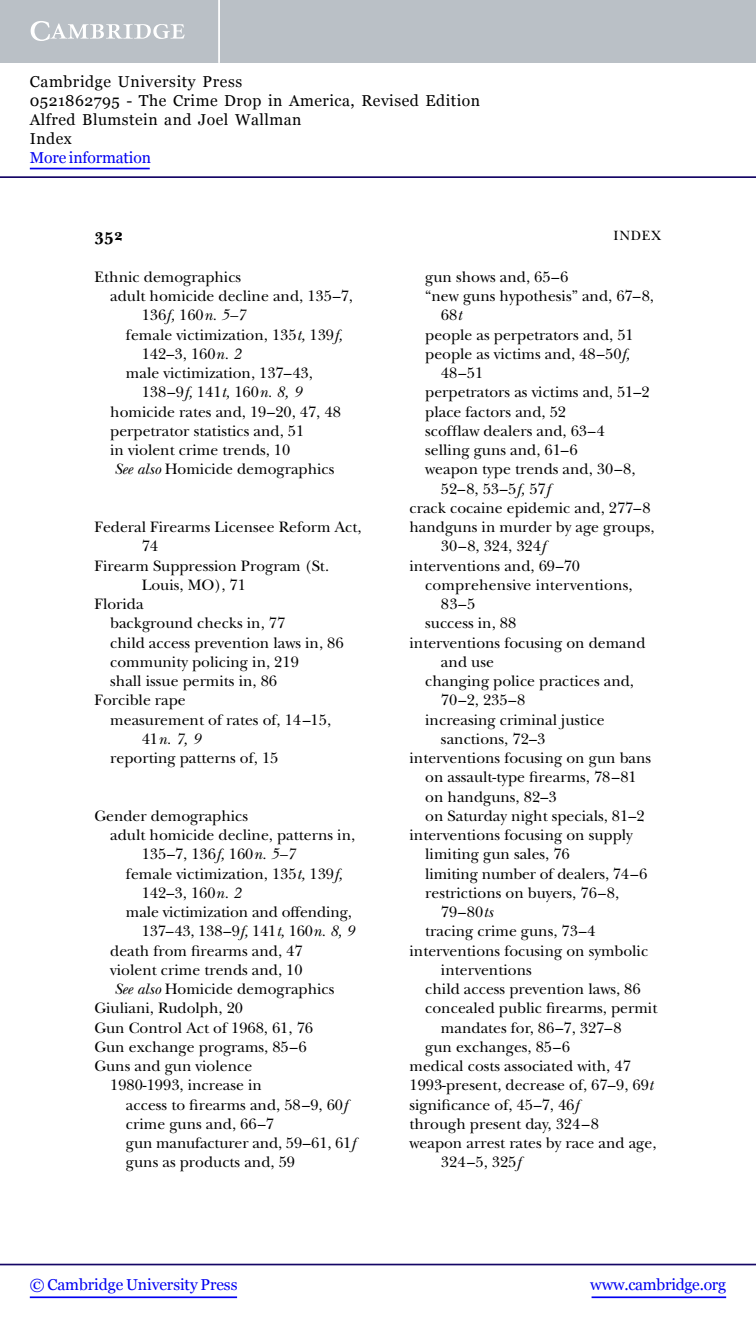
<style>
.page{position:relative;width:756px;height:1323px;background:#fff}
.page>*{position:absolute;margin:0;border:0;box-sizing:border-box;transform-origin:0 0}
.t1{font:17.5px "New Baskerville Bold SC";color:#000}
.t2{font:15.75px "New Baskerville";color:#000}
.t3{font:15.75px/18.9px "Georgia";letter-spacing:.03em;color:#000}
.t4{font:15.75px "Georgia";letter-spacing:-.01em;color:#0000f1}
.t5{font:italic 15.75px "New Baskerville";color:#000}
.t6{font:14px "New Baskerville";letter-spacing:.05em;color:#000}
.s1{font-style:normal}
.s2{font-style:italic}
</style>
<div class="page">
<div style="left:0;top:0;width:756px;height:63px;background:#bac0c6"></div>
<svg style="left:31px;top:21px;width:154px;height:20px"></svg>
<hr style="left:218px;top:0;width:2px;height:63px;background:#fff">
<hr style="left:0;top:176px;width:756px;height:2px;background:#150666">
<hr style="left:30px;top:1296px;width:207px;height:2px;background:#0000f1">
<hr style="left:592px;top:1296px;width:134px;height:2px;background:#0000f1">
<hr style="left:0;top:1264px;width:756px;height:1px;background:#150666">
<hr style="left:30px;top:168px;width:120px;height:1px;background:#0000f1">
<p class="t3" style="left:30px;top:72px;width:452px">Cambridge University Press<br>0521862795 - The Crime Drop in America, Revised Edition<br>Alfred Blumstein and Joel Wallman<br>Index</p>
<p class="t4" style="left:30px;top:148px;width:123px">More information</p>
<p class="t1" style="left:94px;top:228px;width:31px">352</p>
<p class="t6" style="left:614px;top:230px;width:49px">INDEX</p>
<p class="t2" style="left:94px;top:271px;width:148px">Ethnic demographics</p>
<p class="t2" style="left:110px;top:290px;width:244px">adult homicide decline and, 135–7,</p>
<p class="t5" style="left:142px;top:310px;width:105px"><span class="s1">136</span>f, <span class="s1">160</span>n. 5–7</p>
<p class="t2" style="left:126px;top:329px;width:218px">female victimization, 135<span class="s2">t,</span> 139<span class="s2">f,</span></p>
<p class="t2" style="left:142px;top:348px;width:101px">142–3, 160<span class="s2">n. 2</span></p>
<p class="t2" style="left:126px;top:367px;width:188px">male victimization, 137–43,</p>
<p class="t2" style="left:142px;top:387px;width:161px">138–9<span class="s2">f,</span> 141<span class="s2">t,</span> 160<span class="s2">n. 8, 9</span></p>
<p class="t2" style="left:110px;top:406px;width:232px">homicide rates and, 19–20, 47, 48</p>
<p class="t2" style="left:110px;top:425px;width:196px">perpetrator statistics and, 51</p>
<p class="t2" style="left:110px;top:444px;width:182px">in violent crime trends, 10</p>
<p class="t2" style="left:114px;top:464px;width:222px"><span class="s2">See also</span> Homicide demographics</p>
<p class="t2" style="left:94px;top:521px;width:269px">Federal Firearms Licensee Reform Act,</p>
<p class="t2" style="left:142px;top:541px;width:18px">74</p>
<p class="t2" style="left:94px;top:560px;width:236px">Firearm Suppression Program (St.</p>
<p class="t2" style="left:142px;top:579px;width:106px">Louis, MO), 71</p>
<p class="t2" style="left:94px;top:598px;width:51px">Florida</p>
<p class="t2" style="left:110px;top:618px;width:177px">background checks in, 77</p>
<p class="t2" style="left:110px;top:637px;width:235px">child access prevention laws in, 86</p>
<p class="t2" style="left:110px;top:656px;width:190px">community policing in, 219</p>
<p class="t2" style="left:110px;top:675px;width:168px">shall issue permits in, 86</p>
<p class="t2" style="left:94px;top:695px;width:93px">Forcible rape</p>
<p class="t2" style="left:110px;top:714px;width:222px">measurement of rates of, 14–15,</p>
<p class="t5" style="left:142px;top:733px;width:60px"><span class="s1">41</span>n. 7, 9</p>
<p class="t2" style="left:110px;top:752px;width:170px">reporting patterns of, 15</p>
<p class="t2" style="left:94px;top:810px;width:155px">Gender demographics</p>
<p class="t2" style="left:110px;top:829px;width:247px">adult homicide decline, patterns in,</p>
<p class="t2" style="left:142px;top:849px;width:155px">135–7, 136<span class="s2">f,</span> 160<span class="s2">n. 5–7</span></p>
<p class="t2" style="left:126px;top:868px;width:218px">female victimization, 135<span class="s2">t,</span> 139<span class="s2">f,</span></p>
<p class="t2" style="left:142px;top:887px;width:101px">142–3, 160<span class="s2">n. 2</span></p>
<p class="t2" style="left:126px;top:906px;width:227px">male victimization and offending,</p>
<p class="t2" style="left:142px;top:926px;width:214px">137–43, 138–9<span class="s2">f,</span> 141<span class="s2">t,</span> 160<span class="s2">n. 8, 9</span></p>
<p class="t2" style="left:110px;top:945px;width:194px">death from firearms and, 47</p>
<p class="t2" style="left:110px;top:964px;width:194px">violent crime trends and, 10</p>
<p class="t2" style="left:114px;top:983px;width:222px"><span class="s2">See also</span> Homicide demographics</p>
<p class="t2" style="left:94px;top:1003px;width:150px">Giuliani, Rudolph, 20</p>
<p class="t2" style="left:94px;top:1022px;width:220px">Gun Control Act of 1968, 61, 76</p>
<p class="t2" style="left:94px;top:1041px;width:214px">Gun exchange programs, 85–6</p>
<p class="t2" style="left:94px;top:1060px;width:159px">Guns and gun violence</p>
<p class="t2" style="left:110px;top:1080px;width:153px">1980-1993, increase in</p>
<p class="t2" style="left:126px;top:1099px;width:223px">access to firearms and, 58–9, 60<span class="s2">f</span></p>
<p class="t2" style="left:126px;top:1118px;width:150px">crime guns and, 66–7</p>
<p class="t2" style="left:126px;top:1137px;width:231px">gun manufacturer and, 59–61, 61<span class="s2">f</span></p>
<p class="t2" style="left:126px;top:1157px;width:171px">guns as products and, 59</p>
<p class="t2" style="left:425px;top:271px;width:145px">gun shows and, 65–6</p>
<p class="t2" style="left:425px;top:290px;width:230px">“new guns hypothesis” and, 67–8,</p>
<p class="t2" style="left:441px;top:310px;width:22px">68<span class="s2">t</span></p>
<p class="t2" style="left:425px;top:329px;width:210px">people as perpetrators and, 51</p>
<p class="t2" style="left:425px;top:348px;width:207px">people as victims and, 48–50<span class="s2">f,</span></p>
<p class="t2" style="left:441px;top:367px;width:44px">48–51</p>
<p class="t2" style="left:425px;top:387px;width:226px">perpetrators as victims and, 51–2</p>
<p class="t2" style="left:425px;top:406px;width:142px">place factors and, 52</p>
<p class="t2" style="left:425px;top:425px;width:181px">scofflaw dealers and, 63–4</p>
<p class="t2" style="left:425px;top:444px;width:154px">selling guns and, 61–6</p>
<p class="t2" style="left:425px;top:464px;width:212px">weapon type trends and, 30–8,</p>
<p class="t2" style="left:441px;top:483px;width:111px">52–8, 53–5<span class="s2">f,</span> 57<span class="s2">f</span></p>
<p class="t2" style="left:409px;top:502px;width:243px">crack cocaine epidemic and, 277–8</p>
<p class="t2" style="left:409px;top:521px;width:247px">handguns in murder by age groups,</p>
<p class="t2" style="left:441px;top:541px;width:106px">30–8, 324, 324<span class="s2">f</span></p>
<p class="t2" style="left:409px;top:560px;width:172px">interventions and, 69–70</p>
<p class="t2" style="left:425px;top:579px;width:209px">comprehensive interventions,</p>
<p class="t2" style="left:441px;top:598px;width:36px">83–5</p>
<p class="t2" style="left:425px;top:618px;width:93px">success in, 88</p>
<p class="t2" style="left:409px;top:637px;width:237px">interventions focusing on demand</p>
<p class="t2" style="left:441px;top:656px;width:54px">and use</p>
<p class="t2" style="left:425px;top:675px;width:210px">changing police practices and,</p>
<p class="t2" style="left:441px;top:695px;width:86px">70–2, 235–8</p>
<p class="t2" style="left:425px;top:714px;width:181px">increasing criminal justice</p>
<p class="t2" style="left:441px;top:733px;width:106px">sanctions, 72–3</p>
<p class="t2" style="left:409px;top:752px;width:243px">interventions focusing on gun bans</p>
<p class="t2" style="left:425px;top:772px;width:213px">on assault-type firearms, 78–81</p>
<p class="t2" style="left:425px;top:791px;width:133px">on handguns, 82–3</p>
<p class="t2" style="left:425px;top:810px;width:221px">on Saturday night specials, 81–2</p>
<p class="t2" style="left:409px;top:829px;width:225px">interventions focusing on supply</p>
<p class="t2" style="left:425px;top:849px;width:146px">limiting gun sales, 76</p>
<p class="t2" style="left:425px;top:868px;width:223px">limiting number of dealers, 74–6</p>
<p class="t2" style="left:425px;top:887px;width:195px">restrictions on buyers, 76–8,</p>
<p class="t2" style="left:441px;top:906px;width:54px">79–80<span class="s2">ts</span></p>
<p class="t2" style="left:425px;top:926px;width:172px">tracing crime guns, 73–4</p>
<p class="t2" style="left:409px;top:945px;width:240px">interventions focusing on symbolic</p>
<p class="t2" style="left:441px;top:964px;width:92px">interventions</p>
<p class="t2" style="left:425px;top:983px;width:217px">child access prevention laws, 86</p>
<p class="t2" style="left:425px;top:1003px;width:234px">concealed public firearms, permit</p>
<p class="t2" style="left:441px;top:1022px;width:182px">mandates for, 86–7, 327–8</p>
<p class="t2" style="left:425px;top:1041px;width:146px">gun exchanges, 85–6</p>
<p class="t2" style="left:409px;top:1060px;width:223px">medical costs associated with, 47</p>
<p class="t2" style="left:409px;top:1080px;width:245px">1993-present, decrease of, 67–9, 69<span class="s2">t</span></p>
<p class="t2" style="left:409px;top:1099px;width:171px">significance of, 45–7, 46<span class="s2">f</span></p>
<p class="t2" style="left:409px;top:1118px;width:191px">through present day, 324–8</p>
<p class="t2" style="left:409px;top:1137px;width:248px">weapon arrest rates by race and age,</p>
<p class="t2" style="left:441px;top:1157px;width:81px">324–5, 325<span class="s2">f</span></p>
<p class="t4" style="left:30px;top:1276px;width:209px">© Cambridge University Press</p>
<p class="t4" style="left:590px;top:1276px;width:137px">www.cambridge.org</p>
</div>
